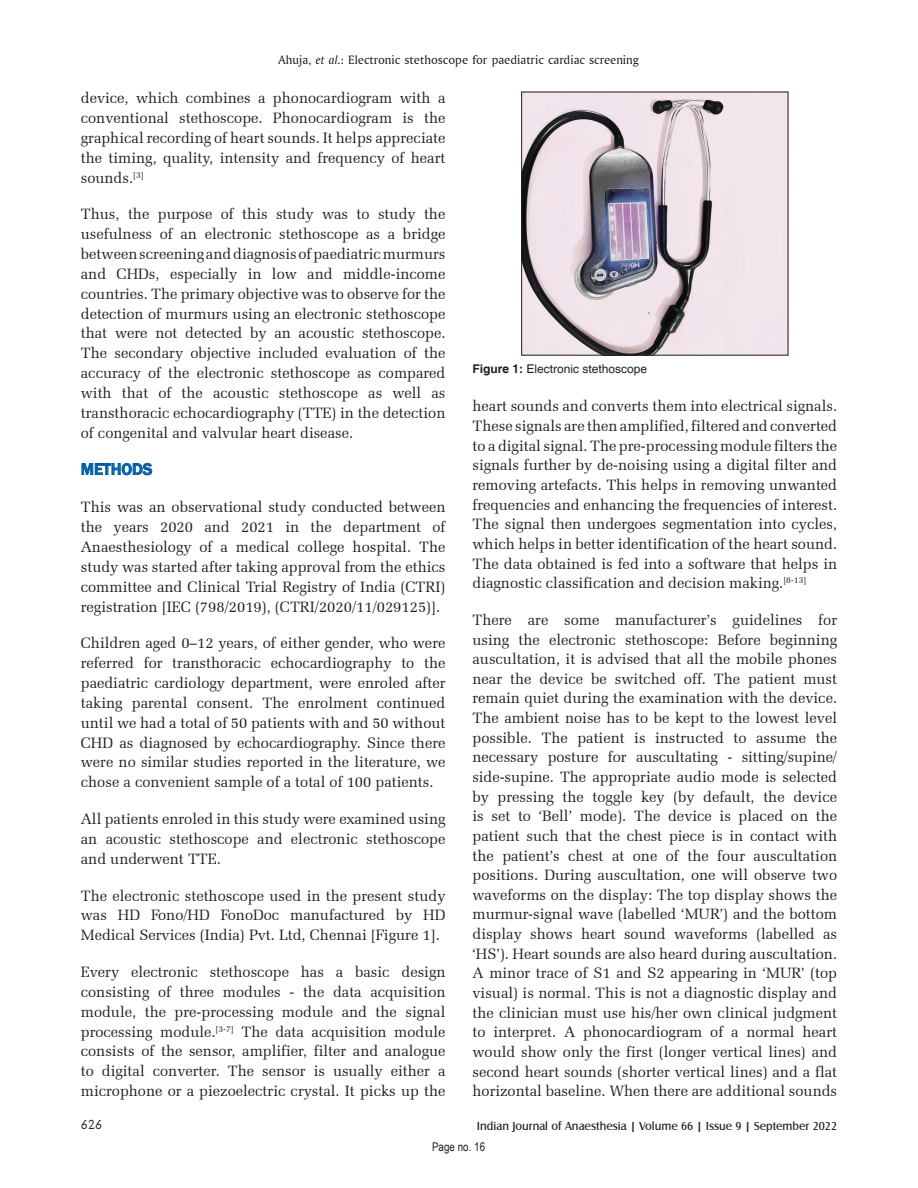
<style>
.page{position:relative;width:918px;height:1188px;background:#fff}
.page>*{position:absolute;margin:0;border:0;box-sizing:border-box;transform-origin:0 0}
.t1{font:500 16.5px "Franklin Gothic";color:#015ca3}
.TX{font:15px/19.8px "Zapf Elliptical 711 BT";color:#231f20;text-align:justify}
.t2{font:12.75px "Amerigo BT Roman A";color:#231f20}
.t3{font:12px "Castle T";color:#231f20}
.FGC{font:12px "Helvetica";color:#231f20}
.TX-2{font:12px "Arial Narrow";color:#231f20}
.FOLIO_V{font:300 12px "Flareserif 821 BT";color:#231f20}
.s1{font-family:"Amerigo BT Italic A"}
.s2{font-weight:700}
</style>
<div class="page">
<svg style="left:81px;top:463px;width:72px;height:12px"></svg>
<img style="left:523px;top:94px;width:263px;height:259px">
<div style="left:521px;top:92px;width:267px;height:263px;border:1px solid #231f20"></div>
<p class="t2" style="left:279px;top:52px;width:362px">Ahuja, <span class="s1">et al.</span>: Electronic stethoscope for paediatric cardiac screening</p>
<p class="TX" style="left:81px;top:88px;width:366px">device, which combines a phonocardiogram with a conventional stethoscope. Phonocardiogram is the graphical recording of heart sounds. It helps appreciate the timing, quality, intensity and frequency of heart sounds.<sup>[3]</sup></p>
<p class="TX" style="left:81px;top:204px;width:366px">Thus, the purpose of this study was to study the usefulness of an electronic stethoscope as a bridge between screening and diagnosis of paediatric murmurs and CHDs, especially in low and middle‑income countries. The primary objective was to observe for the detection of murmurs using an electronic stethoscope that were not detected by an acoustic stethoscope.<br>The secondary objective included evaluation of the accuracy of the electronic stethoscope as compared with that of the acoustic stethoscope as well as transthoracic echocardiography (TTE) in the detection of congenital and valvular heart disease.</p>
<h1 class="t1" style="left:81px;top:459px;width:73px">METHODS</h1>
<p class="TX" style="left:81px;top:497px;width:366px">This was an observational study conducted between the years 2020 and 2021 in the department of Anaesthesiology of a medical college hospital. The study was started after taking approval from the ethics committee and Clinical Trial Registry of India (CTRI) registration [IEC (798/2019), (CTRI/2020/11/029125)].</p>
<p class="TX" style="left:81px;top:633px;width:366px">Children aged 0–12 years, of either gender, who were referred for transthoracic echocardiography to the paediatric cardiology department, were enroled after taking parental consent. The enrolment continued until we had a total of 50 patients with and 50 without CHD as diagnosed by echocardiography. Since there were no similar studies reported in the literature, we chose a convenient sample of a total of 100 patients.</p>
<p class="TX" style="left:81px;top:809px;width:366px">All patients enroled in this study were examined using an acoustic stethoscope and electronic stethoscope and underwent TTE.</p>
<p class="TX" style="left:81px;top:885px;width:366px">The electronic stethoscope used in the present study was HD Fono/HD FonoDoc manufactured by HD Medical Services (India) Pvt. Ltd, Chennai [Figure 1].</p>
<p class="TX" style="left:81px;top:962px;width:366px">Every electronic stethoscope has a basic design consisting of three modules ‑ the data acquisition module, the pre‑processing module and the signal processing module.<sup>[3‑7]</sup> The data acquisition module consists of the sensor, amplifier, filter and analogue to digital converter. The sensor is usually either a microphone or a piezoelectric crystal. It picks up the</p>
<p class="FGC" style="left:472px;top:362px;width:176px"><span class="s2">Figure 1:</span> Electronic stethoscope</p>
<p class="TX" style="left:472px;top:396px;width:366px">heart sounds and converts them into electrical signals.<br>These signals are then amplified, filtered and converted to a digital signal. The pre‑processing module filters the signals further by de‑noising using a digital filter and removing artefacts. This helps in removing unwanted frequencies and enhancing the frequencies of interest.<br>The signal then undergoes segmentation into cycles, which helps in better identification of the heart sound.<br>The data obtained is fed into a software that helps in diagnostic classification and decision making.<sup>[8‑13]</sup></p>
<p class="TX" style="left:472px;top:610px;width:366px">There are some manufacturer’s guidelines for using the electronic stethoscope: Before beginning auscultation, it is advised that all the mobile phones near the device be switched off. The patient must remain quiet during the examination with the device.<br>The ambient noise has to be kept to the lowest level possible. The patient is instructed to assume the necessary posture for auscultating ‑ sitting/supine/ side‑supine. The appropriate audio mode is selected by pressing the toggle key (by default, the device is set to ‘Bell’ mode). The device is placed on the patient such that the chest piece is in contact with the patient’s chest at one of the four auscultation positions. During auscultation, one will observe two waveforms on the display: The top display shows the murmur‑signal wave (labelled ‘MUR’) and the bottom display shows heart sound waveforms (labelled as ‘HS’). Heart sounds are also heard during auscultation.<br>A minor trace of S1 and S2 appearing in ‘MUR’ (top visual) is normal. This is not a diagnostic display and the clinician must use his/her own clinical judgment to interpret. A phonocardiogram of a normal heart would show only the first (longer vertical lines) and second heart sounds (shorter vertical lines) and a flat horizontal baseline. When there are additional sounds</p>
<p class="FOLIO_V" style="left:81px;top:1117px;width:23px">626</p>
<p class="t3" style="left:477px;top:1119px;width:362px">Indian Journal of Anaesthesia | Volume 66 | Issue 9 | September 2022</p>
<p class="TX-2" style="left:432px;top:1138px;width:55px">Page no. 16</p>
</div>
